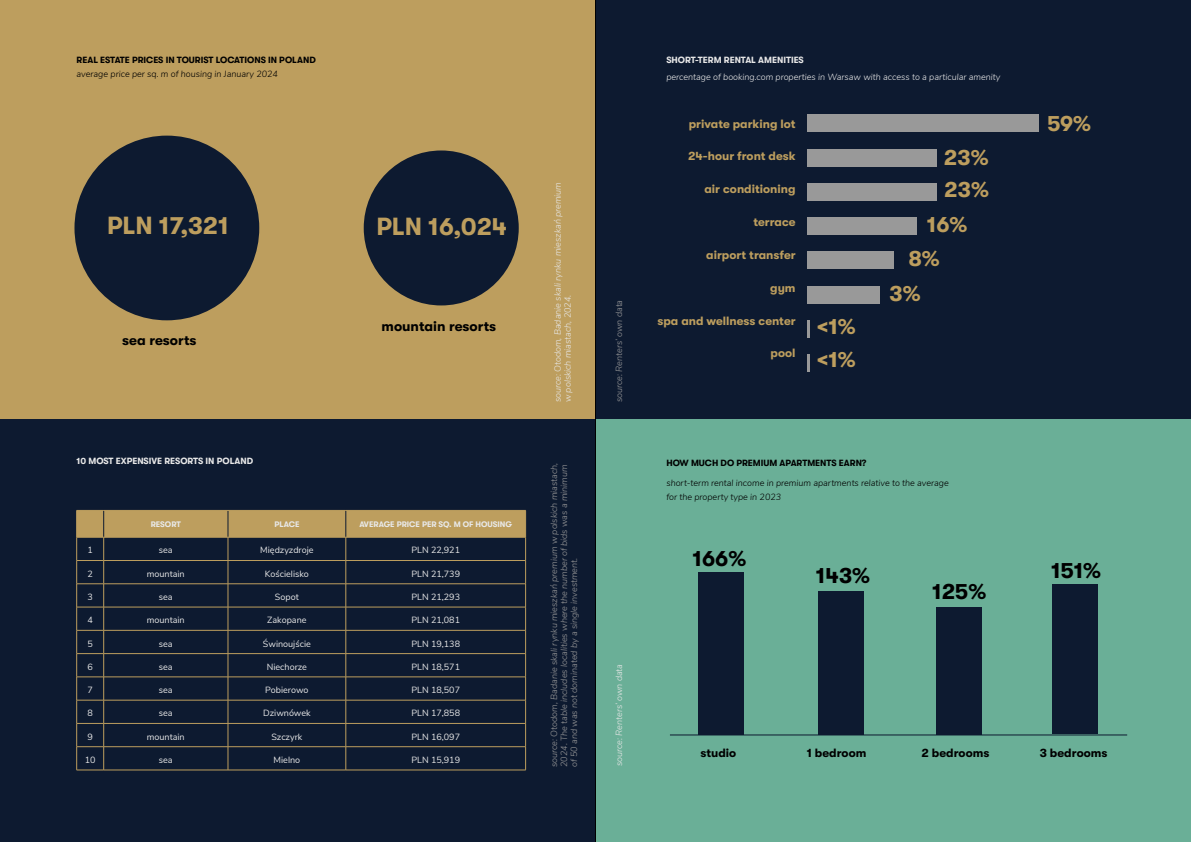
<style>
.page{position:relative;width:1191px;height:842px;background:#fff}
.page>*{position:absolute;margin:0;border:0;box-sizing:border-box;transform-origin:0 0}
.Normalny{font:700 24.8px "GT Walsheim";color:#bd9e5e}
.Normalny-2{font:700 22px "GT Walsheim";letter-spacing:-.005em;color:#bd9e5e}
.Normalny-3{font:700 22px "GT Walsheim";color:#000}
.Normalny-4{font:700 14px "GT Walsheim";color:#000}
.Normalny-5{font:700 12px "GT Walsheim";color:#bd9e5e}
.Normalny-6{font:700 12px "GT Walsheim";color:#000}
.Normalny-7{font:9px "Nunito Sans";color:#e8e8e8}
.Normalny-8{font:italic 300 9px/10px "Nunito Sans";color:#999}
.Normalny-9{font:italic 300 9px/10px "Nunito Sans";color:#e8e8e8}
.Normalny-10{font:700 9px/14px "GT Walsheim";color:#000}
.Normalny-11{font:italic 300 9px/14px "Nunito Sans";color:#000}
.Normalny-12{font:700 9px "GT Walsheim";color:#e8e8e8}
.Normalny-13{font:700 8px "GT Walsheim";color:#e8e8e8}
.s1{font-family:"Nunito Sans";font-weight:300;font-style:italic}
</style>
<div class="page">
<div style="left:0;top:0;width:595px;height:421px;background:#bd9e5e"></div>
<div style="left:595px;top:0;width:596px;height:420px;background:#0d1a30"></div>
<div style="left:0;top:420px;width:595px;height:422px;background:#0d1a30"></div>
<div style="left:595px;top:420px;width:596px;height:422px;background:#6aaf97"></div>
<svg style="left:76px;top:510px;width:450px;height:261px"></svg>
<hr style="left:104px;top:537px;width:124px;height:1px;background:#bd9e5e">
<hr style="left:228px;top:537px;width:118px;height:1px;background:#bd9e5e">
<hr style="left:346px;top:537px;width:180px;height:1px;background:#bd9e5e">
<div style="left:807px;top:115px;width:231px;height:17px;background:#999"></div>
<div style="left:807px;top:149px;width:129px;height:17px;background:#999"></div>
<div style="left:807px;top:183px;width:129px;height:17px;background:#999"></div>
<div style="left:807px;top:218px;width:109px;height:17px;background:#999"></div>
<div style="left:807px;top:252px;width:86px;height:17px;background:#999"></div>
<div style="left:807px;top:286px;width:72px;height:17px;background:#999"></div>
<hr style="left:807px;top:320px;width:3px;height:17px;background:#999">
<hr style="left:807px;top:355px;width:3px;height:17px;background:#999">
<div style="left:698px;top:572px;width:45px;height:162px;background:#0d1a30"></div>
<div style="left:818px;top:591px;width:46px;height:143px;background:#0d1a30"></div>
<div style="left:936px;top:607px;width:45px;height:127px;background:#0d1a30"></div>
<div style="left:1052px;top:584px;width:45px;height:150px;background:#0d1a30"></div>
<div style="left:74px;top:136px;width:185px;height:184px;background:#0d1a30;border-radius:50%"></div>
<div style="left:364px;top:150px;width:155px;height:155px;background:#0d1a30;border-radius:50%"></div>
<hr style="left:670px;top:734px;width:457px;height:1px;background:#0d1a30">
<hr style="left:595px;top:0;width:1px;height:842px;background:#000">
<p class="Normalny-10" style="left:77px;top:53px;width:241px">REAL ESTATE PRICES IN TOURIST LOCATIONS IN POLAND <span class="s1">average price per sq. m of housing in January 2024</span></p>
<p class="Normalny" style="left:107px;top:212px;width:123px">PLN 17,321</p>
<p class="Normalny" style="left:376px;top:213px;width:132px">PLN 16,024</p>
<p class="Normalny-4" style="left:122px;top:333px;width:76px">sea resorts</p>
<p class="Normalny-4" style="left:381px;top:318px;width:116px">mountain resorts</p>
<p class="Normalny-9" style="left:552px;top:402px;width:222px;rotate:-90deg">source: Otodom, Badanie skali rynku mieszkań premium w polskich miastach, 2024.</p>
<p class="Normalny-8" style="left:613px;top:402px;width:104px;rotate:-90deg">source: Renters’ own data</p>
<p class="Normalny-12" style="left:666px;top:55px;width:139px">SHORT-TERM RENTAL AMENITIES</p>
<p class="Normalny-9" style="left:666px;top:71px;width:335px">percentage of booking.com properties in Warsaw with access to a particular amenity</p>
<p class="Normalny-5" style="left:688px;top:117px;width:108px">private parking lot</p>
<p class="Normalny-5" style="left:688px;top:149px;width:109px">24-hour front desk</p>
<p class="Normalny-5" style="left:704px;top:182px;width:93px">air conditioning</p>
<p class="Normalny-5" style="left:753px;top:215px;width:44px">terrace</p>
<p class="Normalny-5" style="left:706px;top:248px;width:91px">airport transfer</p>
<p class="Normalny-5" style="left:770px;top:281px;width:27px">gym</p>
<p class="Normalny-5" style="left:657px;top:314px;width:140px">spa and wellness center</p>
<p class="Normalny-5" style="left:770px;top:346px;width:27px">pool</p>
<p class="Normalny-2" style="left:817px;top:314px;width:40px">&lt;1%</p>
<p class="Normalny-2" style="left:817px;top:347px;width:40px">&lt;1%</p>
<p class="Normalny-2" style="left:944px;top:145px;width:46px">23%</p>
<p class="Normalny-2" style="left:944px;top:177px;width:46px">23%</p>
<p class="Normalny-2" style="left:927px;top:212px;width:42px">16%</p>
<p class="Normalny-2" style="left:908px;top:246px;width:33px">8%</p>
<p class="Normalny-2" style="left:889px;top:281px;width:33px">3%</p>
<p class="Normalny-2" style="left:1047px;top:111px;width:45px">59%</p>
<p class="Normalny-12" style="left:77px;top:456px;width:178px">10 MOST EXPENSIVE RESORTS IN POLAND</p>
<p class="Normalny-10" style="left:666px;top:456px;width:202px">HOW MUCH DO PREMIUM APARTMENTS EARN?</p>
<p class="Normalny-11" style="left:666px;top:475px;width:284px">short-term rental income in premium apartments relative to the average for the property type in 2023</p>
<p class="Normalny-8" style="left:548px;top:767px;width:306px;rotate:-90deg">source: Otodom, Badanie skali rynku mieszkań premium w polskich miastach,<br>2024. The table includes localities where the number of bids was a minimum of 50 and was not dominated by a single investment.</p>
<p class="Normalny-13" style="left:151px;top:520px;width:32px">RESORT</p>
<p class="Normalny-13" style="left:274px;top:520px;width:27px">PLACE</p>
<p class="Normalny-13" style="left:359px;top:520px;width:154px">AVERAGE PRICE PER SQ. M OF HOUSING</p>
<p class="Normalny-7" style="left:87px;top:544px;width:7px">1</p>
<p class="Normalny-7" style="left:159px;top:544px;width:15px">sea</p>
<p class="Normalny-7" style="left:260px;top:544px;width:55px">Międzyzdroje</p>
<p class="Normalny-7" style="left:411px;top:544px;width:50px">PLN 22,921</p>
<p class="Normalny-7" style="left:87px;top:567px;width:7px">2</p>
<p class="Normalny-7" style="left:147px;top:567px;width:39px">mountain</p>
<p class="Normalny-7" style="left:265px;top:567px;width:45px">Kościelisko</p>
<p class="Normalny-7" style="left:411px;top:567px;width:50px">PLN 21,739</p>
<p class="Normalny-7" style="left:87px;top:590px;width:7px">3</p>
<p class="Normalny-7" style="left:159px;top:590px;width:15px">sea</p>
<p class="Normalny-7" style="left:275px;top:590px;width:25px">Sopot</p>
<p class="Normalny-7" style="left:411px;top:590px;width:50px">PLN 21,293</p>
<p class="Normalny-7" style="left:87px;top:613px;width:7px">4</p>
<p class="Normalny-7" style="left:147px;top:613px;width:39px">mountain</p>
<p class="Normalny-7" style="left:267px;top:613px;width:41px">Zakopane</p>
<p class="Normalny-7" style="left:411px;top:613px;width:50px">PLN 21,081</p>
<p class="Normalny-7" style="left:87px;top:637px;width:7px">5</p>
<p class="Normalny-7" style="left:159px;top:637px;width:15px">sea</p>
<p class="Normalny-7" style="left:263px;top:637px;width:49px">Świnoujście</p>
<p class="Normalny-7" style="left:411px;top:637px;width:50px">PLN 19,138</p>
<p class="Normalny-7" style="left:87px;top:660px;width:7px">6</p>
<p class="Normalny-7" style="left:159px;top:660px;width:15px">sea</p>
<p class="Normalny-7" style="left:267px;top:660px;width:42px">Niechorze</p>
<p class="Normalny-7" style="left:411px;top:660px;width:50px">PLN 18,571</p>
<p class="Normalny-7" style="left:87px;top:683px;width:7px">7</p>
<p class="Normalny-7" style="left:159px;top:683px;width:15px">sea</p>
<p class="Normalny-7" style="left:265px;top:683px;width:45px">Pobierowo</p>
<p class="Normalny-7" style="left:411px;top:683px;width:50px">PLN 18,507</p>
<p class="Normalny-7" style="left:87px;top:707px;width:7px">8</p>
<p class="Normalny-7" style="left:159px;top:707px;width:15px">sea</p>
<p class="Normalny-7" style="left:263px;top:707px;width:49px">Dziwnówek</p>
<p class="Normalny-7" style="left:411px;top:707px;width:50px">PLN 17,858</p>
<p class="Normalny-7" style="left:87px;top:730px;width:7px">9</p>
<p class="Normalny-7" style="left:147px;top:730px;width:39px">mountain</p>
<p class="Normalny-7" style="left:271px;top:730px;width:33px">Szczyrk</p>
<p class="Normalny-7" style="left:411px;top:730px;width:50px">PLN 16,097</p>
<p class="Normalny-7" style="left:85px;top:753px;width:12px">10</p>
<p class="Normalny-7" style="left:159px;top:753px;width:15px">sea</p>
<p class="Normalny-7" style="left:273px;top:753px;width:28px">Mielno</p>
<p class="Normalny-7" style="left:411px;top:753px;width:50px">PLN 15,919</p>
<p class="Normalny-3" style="left:692px;top:546px;width:55px">166%</p>
<p class="Normalny-3" style="left:1051px;top:558px;width:52px">151%</p>
<p class="Normalny-3" style="left:816px;top:563px;width:56px">143%</p>
<p class="Normalny-3" style="left:932px;top:579px;width:56px">125%</p>
<p class="Normalny-9" style="left:613px;top:766px;width:104px;rotate:-90deg">source: Renters’ own data</p>
<p class="Normalny-6" style="left:700px;top:746px;width:37px">studio</p>
<p class="Normalny-6" style="left:807px;top:746px;width:61px">1 bedroom</p>
<p class="Normalny-6" style="left:921px;top:746px;width:69px">2 bedrooms</p>
<p class="Normalny-6" style="left:1039px;top:746px;width:69px">3 bedrooms</p>
</div>
